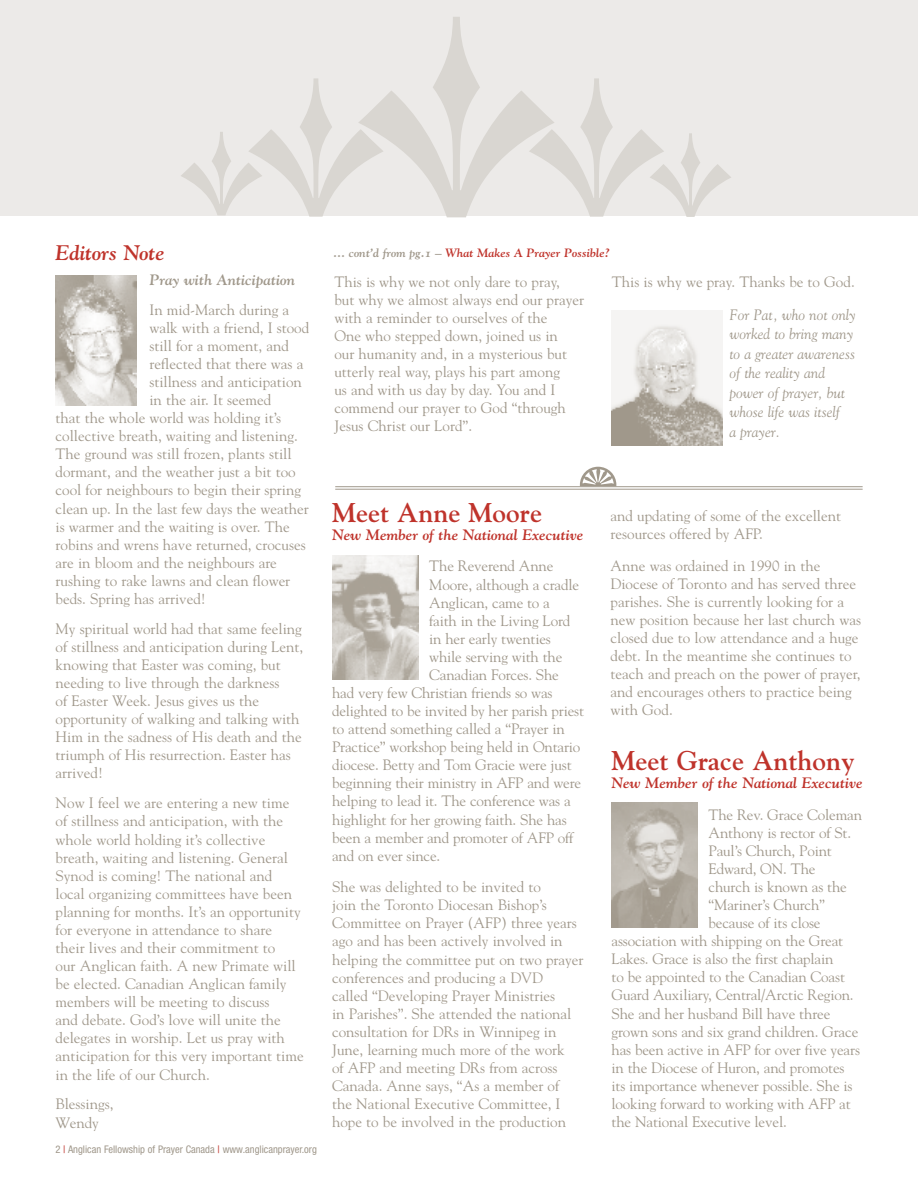
<style>
.page{position:relative;width:918px;height:1188px;background:#fff}
.page>*{position:absolute;margin:0;border:0;box-sizing:border-box;transform-origin:0 0}
.Body_Copy{font:700 27px "Goudy";color:#bf332b}
.t1{font:italic 700 21px "Goudy";letter-spacing:-.01em;color:#bf332b}
.Body_Copy-2{font:15px/18px "Goudy";color:#a0988b}
.Body_Copy-3{font:italic 15px/19.5px "Goudy";color:#a0988b}
.Body_Copy-4{font:italic 700 15px "Goudy";color:#bf332b}
.Body_Copy-5{font:15px "Goudy Bold Italic Os F";color:#a0988b}
.t2{font:12px "Goudy Bold Italic Os F";color:#bf332b}
.t3{font:condensed 10.5px "Helvetica Neue";color:#a0988b}
.s1{color:#bf332b}
.s2{color:#a0988b}
</style>
<div class="page">
<img style="left:332px;top:556px;width:86px;height:124px">
<div style="left:0;top:0;width:918px;height:216px;background:#eceae8"></div>
<hr style="left:335px;top:486px;width:528px;height:1px;background:#a0988b">
<hr style="left:335px;top:489px;width:528px;height:1px;background:#a0988b">
<svg style="left:580px;top:467px;width:36px;height:19px"></svg>
<img style="left:612px;top:802px;width:86px;height:126px">
<img style="left:611px;top:310px;width:112px;height:136px">
<img style="left:56px;top:276px;width:81px;height:130px">
<p class="t1" style="left:56px;top:239px;width:111px">Editors Note</p>
<p class="Body_Copy-5" style="left:149px;top:270px;width:147px">Pray with Anticipation</p>
<p class="Body_Copy-2" style="left:149px;top:300px;width:141px">In mid-March during a</p>
<p class="Body_Copy-2" style="left:149px;top:318px;width:161px">walk with a friend, I stood</p>
<p class="Body_Copy-2" style="left:149px;top:336px;width:141px">still for a moment, and</p>
<p class="Body_Copy-2" style="left:149px;top:354px;width:155px">reflected that there was a</p>
<p class="Body_Copy-2" style="left:149px;top:372px;width:154px">stillness and anticipation</p>
<p class="Body_Copy-2" style="left:149px;top:390px;width:123px">in the air. It seemed</p>
<p class="Body_Copy-2" style="left:56px;top:408px;width:227px">that the whole world was holding it’s</p>
<p class="Body_Copy-2" style="left:56px;top:427px;width:244px">collective breath, waiting and listening.</p>
<p class="Body_Copy-2" style="left:56px;top:445px;width:237px">The ground was still frozen, plants still</p>
<p class="Body_Copy-2" style="left:56px;top:463px;width:242px">dormant, and the weather just a bit too</p>
<p class="Body_Copy-2" style="left:56px;top:481px;width:247px">cool for neighbours to begin their spring</p>
<p class="Body_Copy-2" style="left:56px;top:499px;width:255px">clean up. In the last few days the weather</p>
<p class="Body_Copy-2" style="left:56px;top:517px;width:236px">is warmer and the waiting is over. The</p>
<p class="Body_Copy-2" style="left:56px;top:535px;width:252px">robins and wrens have returned, crocuses</p>
<p class="Body_Copy-2" style="left:56px;top:553px;width:223px">are in bloom and the neighbours are</p>
<p class="Body_Copy-2" style="left:56px;top:571px;width:236px">rushing to rake lawns and clean flower</p>
<p class="Body_Copy-2" style="left:56px;top:589px;width:152px">beds. Spring has arrived!</p>
<p class="Body_Copy-2" style="left:56px;top:619px;width:249px">My spiritual world had that same feeling of stillness and anticipation during Lent, knowing that Easter was coming, but needing to live through the darkness<br>of Easter Week. Jesus gives us the opportunity of walking and talking with Him in the sadness of His death and the triumph of His resurrection. Easter has arrived!</p>
<p class="Body_Copy-2" style="left:56px;top:794px;width:250px">Now I feel we are entering a new time of stillness and anticipation, with the whole world holding it’s collective breath, waiting and listening. General Synod is coming! The national and local organizing committees have been planning for months. It’s an opportunity for everyone in attendance to share their lives and their commitment to<br>our Anglican faith. A new Primate will be elected. Canadian Anglican family members will be meeting to discuss<br>and debate. God’s love will unite the delegates in worship. Let us pray with anticipation for this very important time in the life of our Church.</p>
<p class="Body_Copy-2" style="left:56px;top:1095px;width:59px">Blessings,<br>Wendy</p>
<p class="t3" style="left:56px;top:1143px;width:263px">2 <span class="s1">|</span> Anglican Fellowship of Prayer Canada <span class="s1">|</span> www.anglicanprayer.org</p>
<p class="t2" style="left:333px;top:245px;width:278px"><span class="s2">… cont’d from pg.1 –</span> What Makes A Prayer Possible?</p>
<p class="Body_Copy-2" style="left:334px;top:272px;width:251px">This is why we not only dare to pray,<br>but why we almost always end our prayer with a reminder to ourselves of the<br>One who stepped down, joined us in<br>our humanity and, in a mysterious but utterly real way, plays his part among<br>us and with us day by day. You and I commend our prayer to God “through Jesus Christ our Lord”.</p>
<p class="Body_Copy-2" style="left:612px;top:272px;width:244px">This is why we pray. Thanks be to God.</p>
<p class="Body_Copy-3" style="left:729px;top:304px;width:128px">For Pat, who not only worked to bring many to a greater awareness of the reality and power of prayer, but whose life was itself<br>a prayer.</p>
<p class="Body_Copy" style="left:332px;top:496px;width:212px">Meet Anne Moore</p>
<p class="Body_Copy-4" style="left:332px;top:525px;width:253px">New Member of the National Executive</p>
<p class="Body_Copy-2" style="left:429px;top:557px;width:126px">The Reverend Anne</p>
<p class="Body_Copy-2" style="left:429px;top:575px;width:151px">Moore, although a cradle</p>
<p class="Body_Copy-2" style="left:429px;top:593px;width:122px">Anglican, came to a</p>
<p class="Body_Copy-2" style="left:429px;top:611px;width:143px">faith in the Living Lord</p>
<p class="Body_Copy-2" style="left:429px;top:629px;width:123px">in her early twenties</p>
<p class="Body_Copy-2" style="left:429px;top:647px;width:135px">while serving with the</p>
<p class="Body_Copy-2" style="left:429px;top:665px;width:131px">Canadian Forces. She</p>
<p class="Body_Copy-2" style="left:332px;top:683px;width:222px">had very few Christian friends so was</p>
<p class="Body_Copy-2" style="left:332px;top:701px;width:253px">delighted to be invited by her parish priest</p>
<p class="Body_Copy-2" style="left:332px;top:720px;width:234px">to attend something called a “Prayer in</p>
<p class="Body_Copy-2" style="left:332px;top:738px;width:250px">Practice” workshop being held in Ontario</p>
<p class="Body_Copy-2" style="left:332px;top:756px;width:241px">diocese. Betty and Tom Gracie were just</p>
<p class="Body_Copy-2" style="left:332px;top:774px;width:251px">beginning their ministry in AFP and were</p>
<p class="Body_Copy-2" style="left:332px;top:792px;width:240px">helping to lead it. The conference was a</p>
<p class="Body_Copy-2" style="left:332px;top:810px;width:236px">highlight for her growing faith. She has</p>
<p class="Body_Copy-2" style="left:332px;top:828px;width:243px">been a member and promoter of AFP off</p>
<p class="Body_Copy-2" style="left:332px;top:846px;width:110px">and on ever since.</p>
<p class="Body_Copy-2" style="left:332px;top:878px;width:253px">She was delighted to be invited to<br>join the Toronto Diocesan Bishop’s Committee on Prayer (AFP) three years ago and has been actively involved in helping the committee put on two prayer conferences and producing a DVD<br>called “Developing Prayer Ministries<br>in Parishes”. She attended the national consultation for DRs in Winnipeg in June, learning much more of the work<br>of AFP and meeting DRs from across Canada. Anne says, “As a member of<br>the National Executive Committee, I hope to be involved in the production</p>
<p class="Body_Copy-2" style="left:611px;top:507px;width:232px">and updating of some of the excellent resources offered by AFP.</p>
<p class="Body_Copy-2" style="left:611px;top:556px;width:252px">Anne was ordained in 1990 in the Diocese of Toronto and has served three parishes. She is currently looking for a new position because her last church was closed due to low attendance and a huge debt. In the meantime she continues to teach and preach on the power of prayer, and encourages others to practice being with God.</p>
<p class="Body_Copy" style="left:612px;top:745px;width:245px">Meet Grace Anthony</p>
<p class="Body_Copy-4" style="left:612px;top:774px;width:253px">New Member of the National Executive</p>
<p class="Body_Copy-2" style="left:709px;top:805px;width:155px">The Rev. Grace Coleman</p>
<p class="Body_Copy-2" style="left:709px;top:823px;width:144px">Anthony is rector of St.</p>
<p class="Body_Copy-2" style="left:709px;top:841px;width:125px">Paul’s Church, Point</p>
<p class="Body_Copy-2" style="left:709px;top:859px;width:108px">Edward, ON. The</p>
<p class="Body_Copy-2" style="left:709px;top:877px;width:140px">church is known as the</p>
<p class="Body_Copy-2" style="left:709px;top:895px;width:118px">“Mariner’s Church”</p>
<p class="Body_Copy-2" style="left:709px;top:914px;width:113px">because of its close</p>
<p class="Body_Copy-2" style="left:612px;top:932px;width:233px">association with shipping on the Great</p>
<p class="Body_Copy-2" style="left:612px;top:950px;width:223px">Lakes. Grace is also the first chaplain</p>
<p class="Body_Copy-2" style="left:612px;top:968px;width:235px">to be appointed to the Canadian Coast</p>
<p class="Body_Copy-2" style="left:612px;top:986px;width:244px">Guard Auxiliary, Central/Arctic Region.</p>
<p class="Body_Copy-2" style="left:612px;top:1004px;width:220px">She and her husband Bill have three</p>
<p class="Body_Copy-2" style="left:612px;top:1022px;width:248px">grown sons and six grand children. Grace</p>
<p class="Body_Copy-2" style="left:612px;top:1040px;width:250px">has been active in AFP for over five years</p>
<p class="Body_Copy-2" style="left:612px;top:1058px;width:235px">in the Diocese of Huron, and promotes</p>
<p class="Body_Copy-2" style="left:612px;top:1076px;width:242px">its importance whenever possible. She is</p>
<p class="Body_Copy-2" style="left:612px;top:1094px;width:241px">looking forward to working with AFP at</p>
<p class="Body_Copy-2" style="left:612px;top:1112px;width:177px">the National Executive level.</p>
</div>
